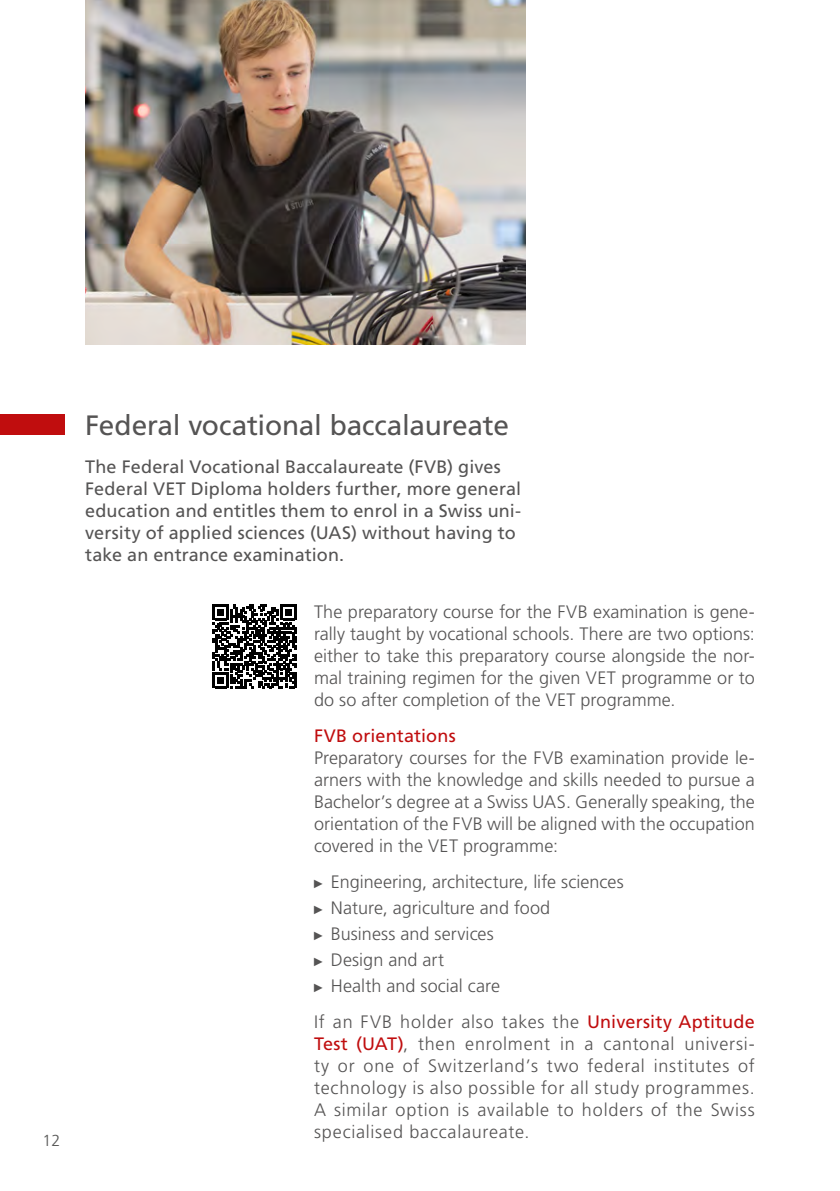
<style>
.page{position:relative;width:840px;height:1191px;background:#fff}
.page>*{position:absolute;margin:0;border:0;box-sizing:border-box;transform-origin:0 0}
.t1{font:28px "Frutiger LT Std";letter-spacing:-.01em;color:#555454}
.t2{font:300 18px/22px "Frutiger LT Std";letter-spacing:.005em;color:#555454;text-align:justify}
.t3{font:18px/22px "Frutiger LT Std";letter-spacing:.005em;color:#555454}
.t4{font:18px "Frutiger LT Std";letter-spacing:.01em;color:#c00d0e}
.t5{font:300 16px "Frutiger LT Std";color:#575756}
.s1{font-family:"Arial Narrow";font-weight:400;font-size:12px}
.s2{font-weight:400;color:#c00d0e}
</style>
<div class="page">
<div style="left:0;top:414px;width:64px;height:21px;background:#c00d0e"></div>
<img style="left:85px;top:0;width:440px;height:344px">
<svg style="left:212px;top:604px;width:84px;height:84px"></svg>
<p class="t5" style="left:43px;top:1131px;width:19px">12</p>
<h1 class="t1" style="left:85px;top:409px;width:425px">Federal vocational baccalaureate</h1>
<p class="t3" style="left:85px;top:456px;width:437px">The Federal Vocational Baccalaureate (FVB) gives Federal VET Diploma holders further, more general education and entitles them to enrol in a Swiss uni&shy;versity of applied sciences (UAS) without having to take an entrance examination.</p>
<p class="t2" style="left:314px;top:600px;width:442px">The preparatory course for the FVB examination is gene&shy;rally taught by vocational schools. There are two options: either to take this preparatory course alongside the nor&shy;mal training regimen for the given VET programme or to do so after completion of the VET programme.</p>
<p class="t4" style="left:314px;top:724px;width:143px">FVB orientations</p>
<p class="t2" style="left:314px;top:746px;width:442px">Preparatory courses for the FVB examination provide le&shy;arners with the knowledge and skills needed to pursue a Bachelor’s degree at a Swiss UAS. Generally speaking, the orientation of the FVB will be aligned with the occupation covered in the VET programme:</p>
<p class="t2" style="left:314px;top:868px;width:311px;line-height:26px;text-align:left"><span class="s1">►</span> Engineering, architecture, life sciences <span class="s1">►</span> Nature, agriculture and food<br><span class="s1">►</span> Business and services<br><span class="s1">►</span> Design and art<br><span class="s1">►</span> Health and social care</p>
<p class="t2" style="left:314px;top:1010px;width:442px">If an FVB holder also takes the <span class="s2">University Aptitude Test (UAT)</span>, then enrolment in a cantonal universi&shy;ty or one of Switzerland’s two federal institutes of technology is also possible for all study programmes.<br>A similar option is available to holders of the Swiss specialised baccalaureate.</p>
</div>
